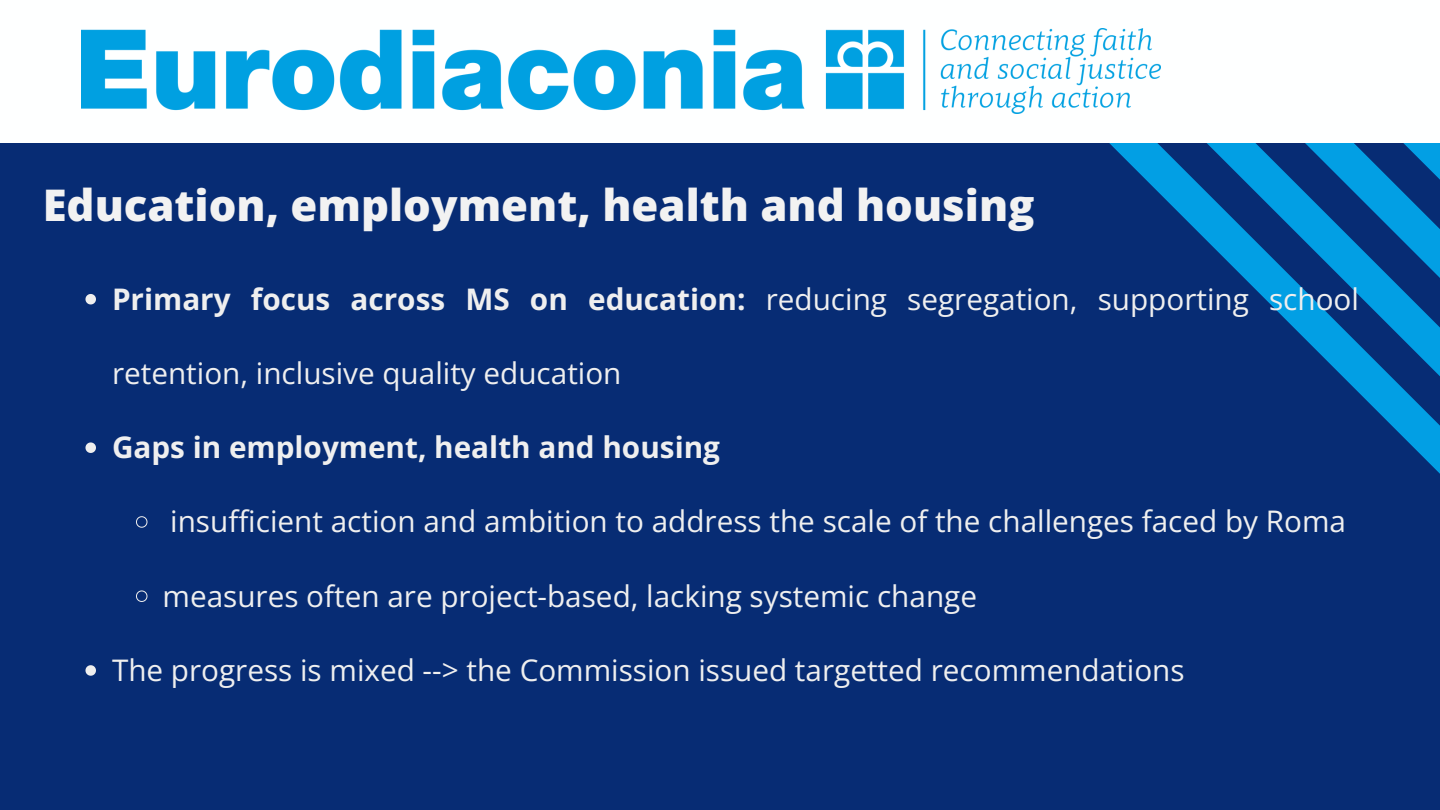
<style>
.page{position:relative;width:1440px;height:810px;background:#072c74}
.page>*{position:absolute;margin:0;border:0;box-sizing:border-box;transform-origin:0 0}
.t1{font:800 43.6px "Open Sans";color:#f2f2f2}
.t2{font:29.7px "Open Sans";color:#efefef}
.t3{font:700 29.7px "Open Sans";color:#efefef}
.s1{font-weight:700}
</style>
<div class="page">
<svg style="left:893px;top:142px;width:547px;height:332px"></svg>
<div style="left:0;top:0;width:1440px;height:142px;background:#feffff"></div>
<img style="left:81px;top:29px;width:1079px;height:84px">
<svg style="left:85px;top:294px;width:11px;height:10px"></svg>
<svg style="left:85px;top:442px;width:11px;height:11px"></svg>
<svg style="left:136px;top:516px;width:12px;height:12px"></svg>
<svg style="left:136px;top:590px;width:12px;height:12px"></svg>
<svg style="left:85px;top:665px;width:11px;height:11px"></svg>
<p class="t1" style="left:43px;top:174px;width:993px">Education, employment, health and housing</p>
<h1 class="t2" style="left:112px;top:278px;width:1248px"><span class="s1">Primary focus across MS on education:</span> reducing segregation, supporting school</h1>
<h1 class="t2" style="left:112px;top:352px;width:511px">retention, inclusive quality education</h1>
<p class="t3" style="left:112px;top:427px;width:610px">Gaps in employment, health and housing</p>
<p class="t2" style="left:170px;top:501px;width:1177px">insufficient action and ambition to address the scale of the challenges faced by Roma</p>
<p class="t2" style="left:163px;top:575px;width:816px">measures often are project-based, lacking systemic change</p>
<p class="t2" style="left:112px;top:649px;width:1074px">The progress is mixed --&gt; the Commission issued targetted recommendations</p>
</div>
